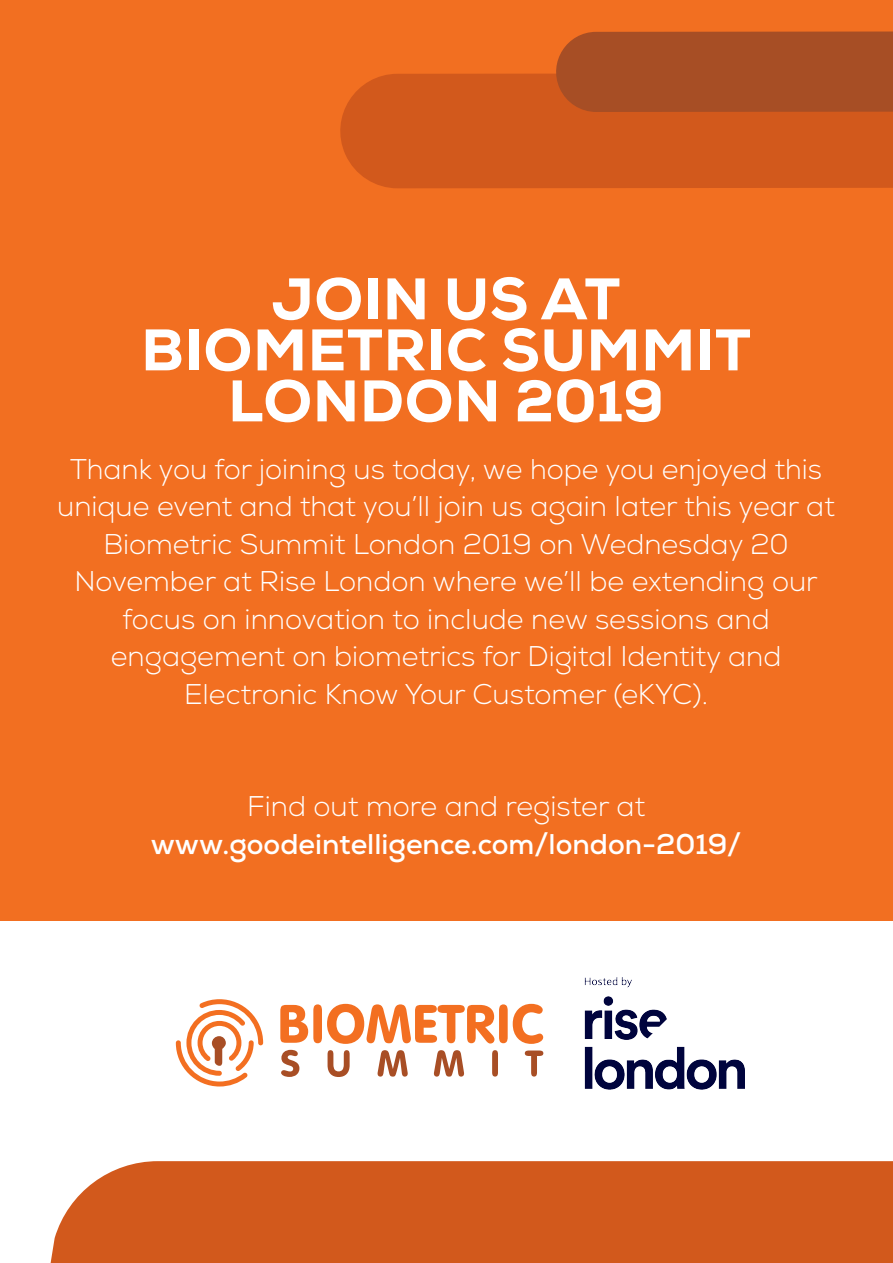
<style>
.page{position:relative;width:893px;height:1263px;background:#fff}
.page>*{position:absolute;margin:0;border:0;box-sizing:border-box;transform-origin:0 0}
.t1{font:800 58.5px/51px "Nexa";letter-spacing:.015em;color:#fff;text-align:center}
.t2{font:300 28.5px/37.5px "Nexa";color:#fff;text-align:center}
.t3{font:700 28.5px "Nexa";color:#fff}
</style>
<div class="page">
<div style="left:0;top:0;width:892px;height:921px;background:#f26f21"></div>
<div style="left:50px;top:1161px;width:842px;height:102px;background:#d2591c"></div>
<div style="left:340px;top:73px;width:552px;height:115px;background:#d2591c"></div>
<div style="left:548px;top:31px;width:344px;height:81px;background:#a74e25"></div>
<img style="left:584px;top:977px;width:160px;height:113px">
<svg style="left:280px;top:1004px;width:263px;height:40px"></svg>
<svg style="left:281px;top:1050px;width:18px;height:27px"></svg>
<svg style="left:328px;top:1050px;width:22px;height:27px"></svg>
<svg style="left:378px;top:1050px;width:30px;height:26px"></svg>
<svg style="left:434px;top:1050px;width:30px;height:26px"></svg>
<svg style="left:492px;top:1050px;width:6px;height:26px"></svg>
<svg style="left:525px;top:1050px;width:18px;height:26px"></svg>
<svg style="left:176px;top:999px;width:87px;height:87px"></svg>
<h1 class="t1" style="left:141px;top:274px;width:611px">JOIN US AT<br>BIOMETRIC SUMMIT<br>LONDON 2019</h1>
<p class="t2" style="left:57px;top:451px;width:779px">Thank you for joining us today, we hope you enjoyed this unique event and that you’ll join us again later this year at Biometric Summit London 2019 on Wednesday 20<br>November at Rise London where we’ll be extending our focus on innovation to include new sessions and engagement on biometrics for Digital Identity and Electronic Know Your Customer (eKYC).</p>
<p class="t2" style="left:247px;top:789px;width:399px">Find out more and register at</p>
<p class="t3" style="left:151px;top:826px;width:592px">www.goodeintelligence.com/london-2019/</p>
</div>
